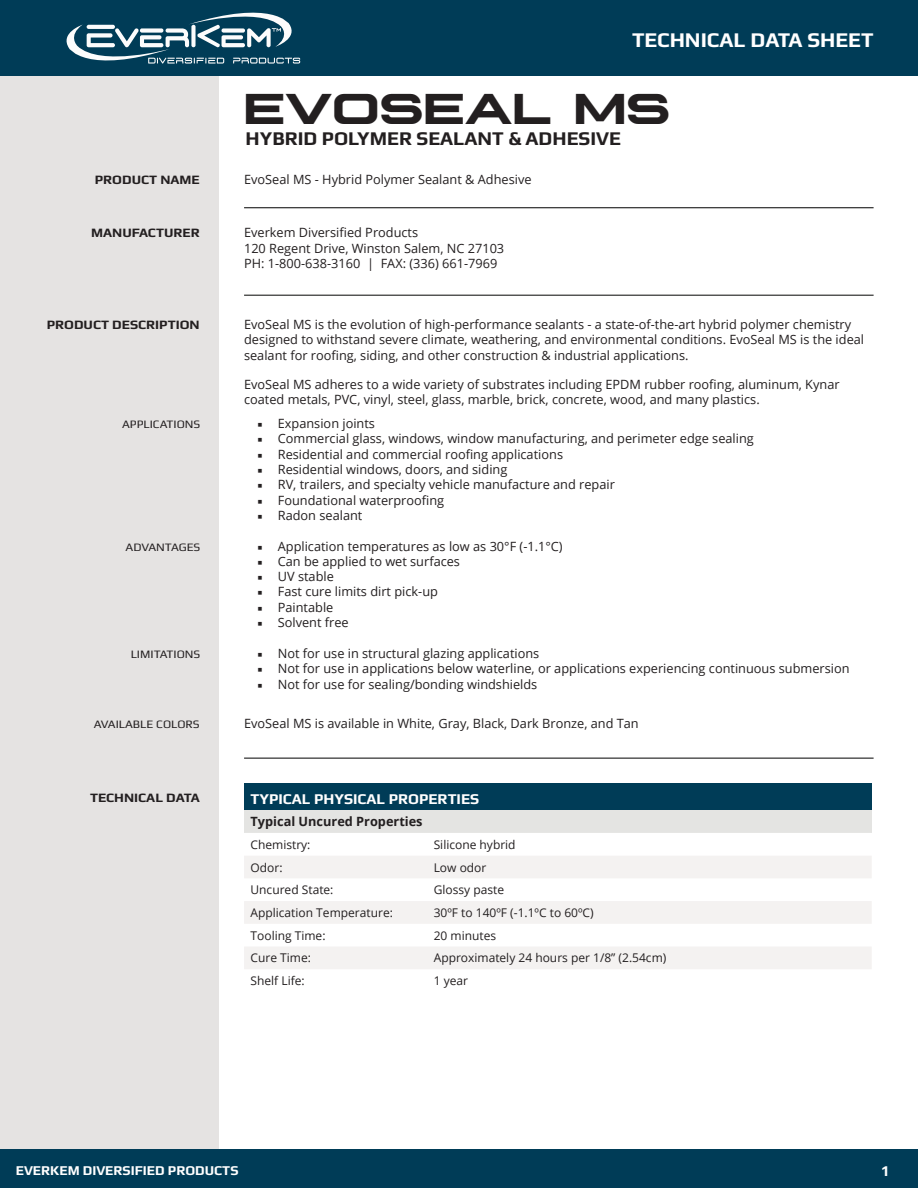
<style>
.page{position:relative;width:918px;height:1188px;background:#fff}
.page>*{position:absolute;margin:0;border:0;box-sizing:border-box;transform-origin:0 0}
.t1{font:700 45px "Plateia";color:#231f20}
.t2{font:700 21px "Play";color:#fff}
.t3{font:700 19.5px "Play";color:#231f20}
.t4{font:700 15px "Play";color:#fff}
.t5{font:700 13.5px "Play";color:#fff}
.t6{font:700 12.9px "Play";color:#231f20;scale:1.05 1}
.t7{font:12.75px/15.3px "Open Sans";color:#231f20}
.t8{font:700 12.75px "Open Sans";color:#231f20}
.t9{font:12px "Open Sans";color:#231f20}
.t10{font:11.4px "Play";color:#231f20;scale:1.05 1}
.s1{font-family:"Minion Pro"}
</style>
<div class="page">
<div style="left:0;top:50px;width:218px;height:1099px;background:#e5e3e2"></div>
<div style="left:0;top:0;width:918px;height:76px;background:#003c57"></div>
<svg style="left:66px;top:12px;width:234px;height:52px"></svg>
<div style="left:0;top:1149px;width:918px;height:39px;background:#003c57"></div>
<hr style="left:244px;top:207px;width:630px;height:1px;background:#000">
<hr style="left:244px;top:295px;width:630px;height:1px;background:#040503">
<hr style="left:244px;top:758px;width:630px;height:1px;background:#000">
<div style="left:244px;top:783px;width:628px;height:27px;background:#003c57"></div>
<div style="left:244px;top:810px;width:628px;height:23px;background:#e4e4e2"></div>
<div style="left:244px;top:856px;width:628px;height:22px;background:#f4f2f1"></div>
<div style="left:244px;top:901px;width:628px;height:23px;background:#f4f2f1"></div>
<div style="left:244px;top:947px;width:628px;height:22px;background:#f4f2f1"></div>
<p class="t2" style="left:632px;top:28px;width:243px">TECHNICAL DATA SHEET</p>
<p class="t6" style="left:95px;top:172px;width:101px">PRODUCT NAME</p>
<p class="t6" style="left:91px;top:225px;width:105px">MANUFACTURER</p>
<p class="t6" style="left:47px;top:317px;width:147px">PRODUCT DESCRIPTION</p>
<p class="t10" style="left:122px;top:417px;width:76px">APPLICATIONS</p>
<p class="t10" style="left:126px;top:540px;width:73px">ADVANTAGES</p>
<p class="t10" style="left:131px;top:648px;width:68px">LIMITATIONS</p>
<p class="t10" style="left:94px;top:718px;width:102px">AVAILABLE COLORS</p>
<p class="t1" style="left:244px;top:82px;width:428px">EVOSEAL MS</p>
<p class="t3" style="left:246px;top:127px;width:377px">HYBRID POLYMER SEALANT &amp; ADHESIVE</p>
<p class="t7" style="left:244px;top:171px;width:289px">EvoSeal MS - Hybrid Polymer Sealant &amp; Adhesive</p>
<p class="t7" style="left:244px;top:225px;width:262px">Everkem Diversified Products<br>120 Regent Drive, Winston Salem, NC 27103</p>
<p class="t7" style="left:244px;top:255px;width:255px">PH: 1-800-638-3160 | FAX: (336) 661-7969</p>
<p class="t7" style="left:244px;top:317px;width:622px">EvoSeal MS is the evolution of high-performance sealants - a state-of-the-art hybrid polymer chemistry designed to withstand severe climate, weathering, and environmental conditions. EvoSeal MS is the ideal sealant for roofing, siding, and other construction &amp; industrial applications.</p>
<p class="t7" style="left:244px;top:376px;width:597px">EvoSeal MS adheres to a wide variety of substrates including EPDM rubber roofing, aluminum, Kynar coated metals, PVC, vinyl, steel, glass, marble, brick, concrete, wood, and many plastics.</p>
<p class="t7" style="left:258px;top:416px;width:119px"><span class="s1">■</span> Expansion joints</p>
<p class="t7" style="left:258px;top:431px;width:498px"><span class="s1">■</span> Commercial glass, windows, window manufacturing, and perimeter edge sealing</p>
<p class="t7" style="left:258px;top:446px;width:307px"><span class="s1">■</span> Residential and commercial roofing applications</p>
<p class="t7" style="left:258px;top:461px;width:251px"><span class="s1">■</span> Residential windows, doors, and siding</p>
<p class="t7" style="left:258px;top:477px;width:359px"><span class="s1">■</span> RV, trailers, and specialty vehicle manufacture and repair</p>
<p class="t7" style="left:258px;top:492px;width:188px"><span class="s1">■</span> Foundational waterproofing</p>
<p class="t7" style="left:258px;top:507px;width:106px"><span class="s1">■</span> Radon sealant</p>
<p class="t7" style="left:258px;top:538px;width:307px"><span class="s1">■</span> Application temperatures as low as 30°F (-1.1°C)</p>
<p class="t7" style="left:258px;top:553px;width:204px"><span class="s1">■</span> Can be applied to wet surfaces</p>
<p class="t7" style="left:258px;top:569px;width:78px"><span class="s1">■</span> UV stable</p>
<p class="t7" style="left:258px;top:584px;width:182px"><span class="s1">■</span> Fast cure limits dirt pick-up</p>
<p class="t7" style="left:258px;top:599px;width:77px"><span class="s1">■</span> Paintable</p>
<p class="t7" style="left:258px;top:614px;width:93px"><span class="s1">■</span> Solvent free</p>
<p class="t7" style="left:258px;top:645px;width:283px"><span class="s1">■</span> Not for use in structural glazing applications</p>
<p class="t7" style="left:258px;top:660px;width:594px"><span class="s1">■</span> Not for use in applications below waterline, or applications experiencing continuous submersion</p>
<p class="t7" style="left:258px;top:677px;width:281px"><span class="s1">■</span> Not for use for sealing/bonding windshields</p>
<p class="t7" style="left:244px;top:716px;width:396px">EvoSeal MS is available in White, Gray, Black, Dark Bronze, and Tan</p>
<p class="t6" style="left:90px;top:790px;width:106px">TECHNICAL DATA</p>
<p class="t4" style="left:251px;top:790px;width:230px">TYPICAL PHYSICAL PROPERTIES</p>
<p class="t8" style="left:251px;top:813px;width:174px">Typical Uncured Properties</p>
<p class="t9" style="left:251px;top:836px;width:61px">Chemistry:</p>
<p class="t9" style="left:434px;top:836px;width:83px">Silicone hybrid</p>
<p class="t9" style="left:251px;top:859px;width:34px">Odor:</p>
<p class="t9" style="left:434px;top:859px;width:54px">Low odor</p>
<p class="t9" style="left:251px;top:882px;width:84px">Uncured State:</p>
<p class="t9" style="left:434px;top:882px;width:72px">Glossy paste</p>
<p class="t9" style="left:251px;top:904px;width:144px">Application Temperature:</p>
<p class="t9" style="left:434px;top:904px;width:162px">30ºF to 140ºF (-1.1ºC to 60ºC)</p>
<p class="t9" style="left:251px;top:927px;width:77px">Tooling Time:</p>
<p class="t9" style="left:434px;top:927px;width:64px">20 minutes</p>
<p class="t9" style="left:251px;top:950px;width:62px">Cure Time:</p>
<p class="t9" style="left:434px;top:950px;width:234px">Approximately 24 hours per 1/8” (2.54cm)</p>
<p class="t9" style="left:251px;top:973px;width:56px">Shelf Life:</p>
<p class="t9" style="left:434px;top:973px;width:36px">1 year</p>
<p class="t5" style="left:16px;top:1162px;width:224px">EVERKEM DIVERSIFIED PRODUCTS</p>
<p class="t4" style="left:881px;top:1162px;width:10px">1</p>
</div>
